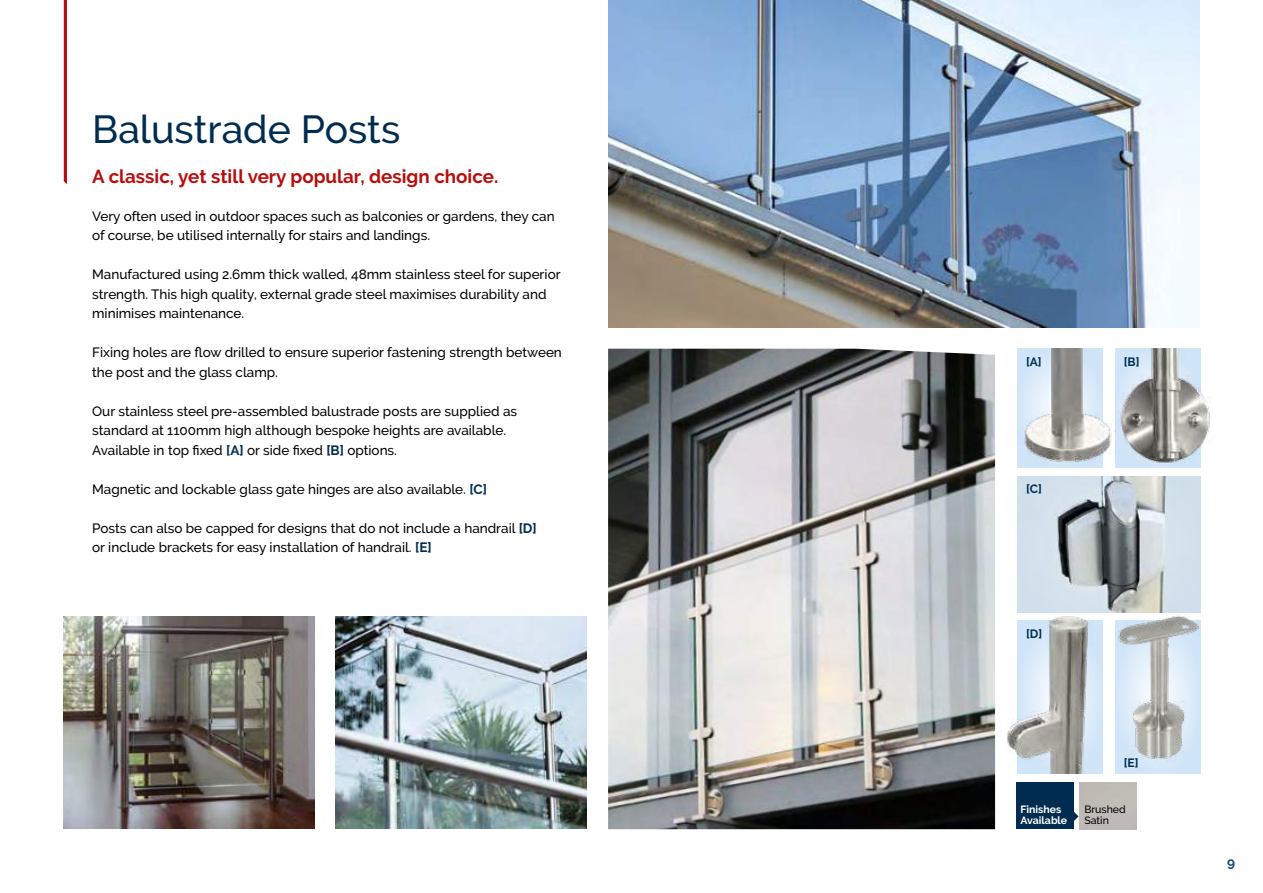
<style>
.page{position:relative;width:1263px;height:893px;background:#fff}
.page>*{position:absolute;margin:0;border:0;box-sizing:border-box;transform-origin:0 0}
.t1{font:500 39px "Raleway";color:#002c50}
.t2{font:700 18.75px "Raleway";color:#b70e0c}
.t3{font:500 13.5px/19.5px "Raleway";color:#000}
.t4{font:700 13.5px "Raleway";color:#164a6f}
.t5{font:700 12px "Raleway";color:#002c50}
.t6{font:700 10.5px/10.5px "Raleway";color:#fff}
.t7{font:500 10.5px/10.5px "Raleway";color:#000}
.s1{font-weight:700;color:#002c50}
</style>
<div class="page">
<div style="left:1115px;top:621px;width:85px;height:153px;background:#d1e5f8"></div>
<img style="left:1115px;top:612px;width:84px;height:147px">
<div style="left:1017px;top:621px;width:85px;height:153px;background:#d1e5f8"></div>
<img style="left:1007px;top:612px;width:89px;height:161px">
<div style="left:1017px;top:349px;width:85px;height:119px;background:#d1e5f8"></div>
<svg style="left:64px;top:0;width:3px;height:184px"></svg>
<img style="left:64px;top:616px;width:251px;height:213px">
<img style="left:336px;top:616px;width:251px;height:213px">
<img style="left:608px;top:0;width:591px;height:327px">
<img style="left:608px;top:349px;width:387px;height:480px">
<img style="left:1017px;top:476px;width:183px;height:136px">
<div style="left:1016px;top:782px;width:57px;height:47px;background:#002c50"></div>
<svg style="left:1073px;top:807px;width:5px;height:18px"></svg>
<img style="left:1024px;top:349px;width:91px;height:115px">
<img style="left:1115px;top:349px;width:95px;height:118px">
<h1 class="t1" style="left:92px;top:107px;width:310px">Balustrade Posts</h1>
<h2 class="t2" style="left:92px;top:166px;width:408px">A classic, yet still very popular, design choice.</h2>
<p class="t3" style="left:92px;top:206px;width:464px">Very often used in outdoor spaces such as balconies or gardens, they can of course, be utilised internally for stairs and landings.</p>
<p class="t3" style="left:92px;top:265px;width:470px">Manufactured using 2.6mm thick walled, 48mm stainless steel for superior strength. This high quality, external grade steel maximises durability and minimises maintenance.</p>
<p class="t3" style="left:92px;top:343px;width:471px">Fixing holes are flow drilled to ensure superior fastening strength between the post and the glass clamp.</p>
<p class="t3" style="left:92px;top:401px;width:426px">Our stainless steel pre-assembled balustrade posts are supplied as standard at 1100mm high although bespoke heights are available.<br>Available in top fixed <span class="s1">[A]</span> or side fixed <span class="s1">[B]</span> options.</p>
<p class="t3" style="left:92px;top:479px;width:396px">Magnetic and lockable glass gate hinges are also available. <span class="s1">[C]</span></p>
<p class="t3" style="left:92px;top:518px;width:446px">Posts can also be capped for designs that do not include a handrail <span class="s1">[D] </span>or include brackets for easy installation of handrail. <span class="s1">[E]</span></p>
<p class="t5" style="left:1026px;top:354px;width:17px">[A]</p>
<p class="t5" style="left:1124px;top:354px;width:17px">[B]</p>
<p class="t5" style="left:1026px;top:482px;width:17px">[C]</p>
<p class="t5" style="left:1026px;top:626px;width:18px">[D]</p>
<p class="t5" style="left:1124px;top:755px;width:16px">[E]</p>
<p class="t6" style="left:1020px;top:804px;width:48px">Finishes<br>Available</p>
<p class="t7" style="left:1084px;top:804px;width:43px">Brushed<br>Satin</p>
<p class="t4" style="left:1227px;top:855px;width:9px">9</p>
</div>
